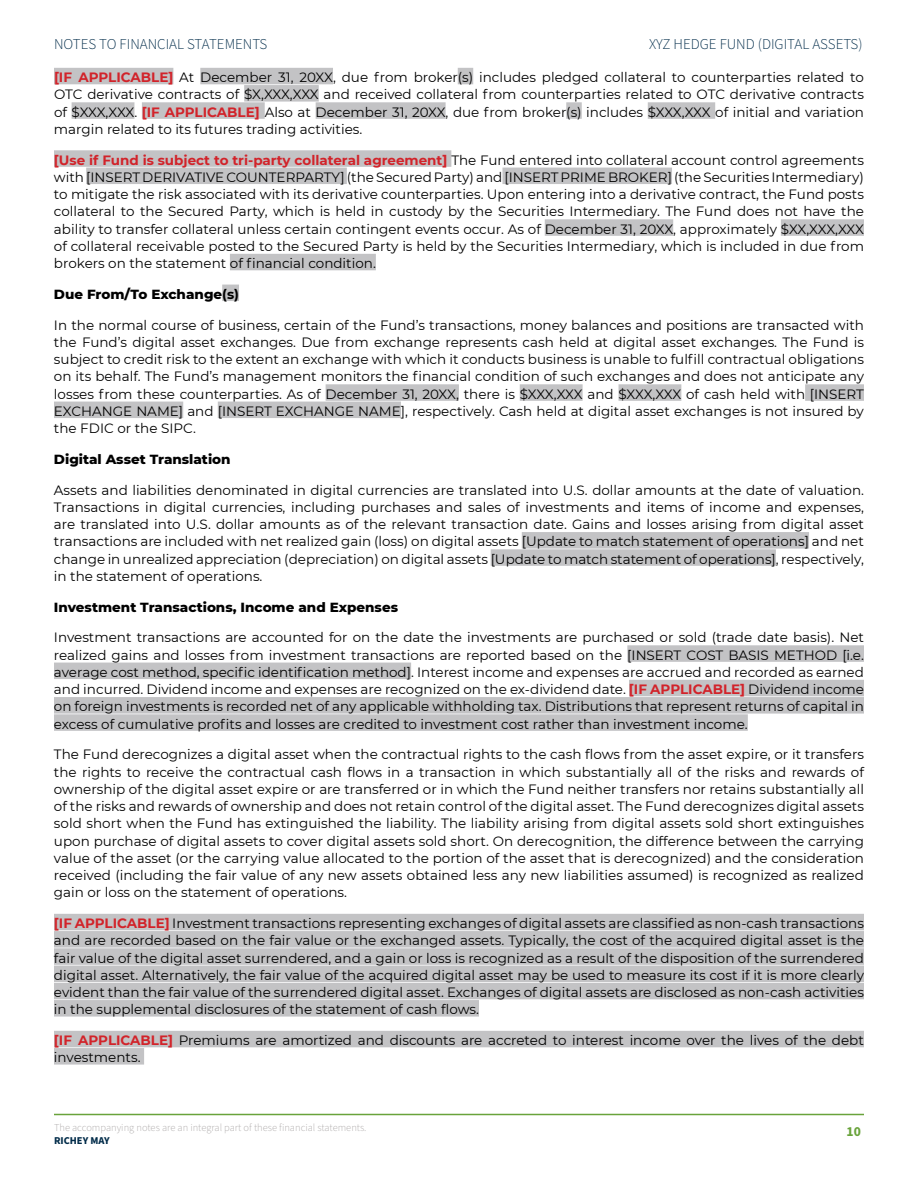
<style>
.page{position:relative;width:918px;height:1188px;background:#fff}
.page>*{position:absolute;margin:0;border:0;box-sizing:border-box;transform-origin:0 0}
.t1{font:300 15px "Source Sans Pro";color:#002b49}
.t2{font:13.5px/17.2px "Montserrat";color:#000;text-align:justify}
.t3{font:800 13.5px "Montserrat";color:#000}
.t4{font:700 13.5px "Source Sans Pro";color:#69a33b}
.t5{font:300 10.5px "Source Sans Pro";color:#aeaaaa}
.t6{font:700 10.5px "Source Sans Pro";color:#002b49}
.s1{font-weight:700;color:#d2232a}
.s2{font-weight:700}
</style>
<div class="page">
<hr style="left:54px;top:1114px;width:810px;height:1px;background:#69a33b">
<div style="left:54px;top:68px;width:119px;height:16px;background:#c3c3c5"></div>
<div style="left:200px;top:68px;width:133px;height:16px;background:#c3c3c5"></div>
<div style="left:458px;top:68px;width:15px;height:16px;background:#c3c3c5"></div>
<div style="left:244px;top:85px;width:75px;height:17px;background:#c3c3c5"></div>
<div style="left:72px;top:102px;width:62px;height:17px;background:#c3c3c5"></div>
<div style="left:142px;top:102px;width:123px;height:17px;background:#c3c3c5"></div>
<div style="left:316px;top:102px;width:130px;height:17px;background:#c3c3c5"></div>
<div style="left:566px;top:102px;width:16px;height:17px;background:#c3c3c5"></div>
<div style="left:648px;top:102px;width:67px;height:17px;background:#c3c3c5"></div>
<div style="left:54px;top:150px;width:397px;height:17px;background:#c3c3c5"></div>
<div style="left:86px;top:168px;width:261px;height:16px;background:#c3c3c5"></div>
<div style="left:502px;top:168px;width:170px;height:16px;background:#c3c3c5"></div>
<div style="left:545px;top:219px;width:128px;height:17px;background:#c3c3c5"></div>
<div style="left:781px;top:219px;width:83px;height:17px;background:#c3c3c5"></div>
<div style="left:230px;top:254px;width:146px;height:16px;background:#c3c3c5"></div>
<div style="left:222px;top:285px;width:17px;height:16px;background:#c3c3c5"></div>
<div style="left:326px;top:384px;width:133px;height:17px;background:#c3c3c5"></div>
<div style="left:520px;top:384px;width:63px;height:17px;background:#c3c3c5"></div>
<div style="left:619px;top:384px;width:62px;height:17px;background:#c3c3c5"></div>
<div style="left:805px;top:384px;width:59px;height:17px;background:#c3c3c5"></div>
<div style="left:54px;top:402px;width:129px;height:16px;background:#c3c3c5"></div>
<div style="left:218px;top:402px;width:183px;height:16px;background:#c3c3c5"></div>
<div style="left:522px;top:532px;width:287px;height:17px;background:#c3c3c5"></div>
<div style="left:491px;top:549px;width:285px;height:17px;background:#c3c3c5"></div>
<div style="left:627px;top:645px;width:237px;height:17px;background:#c3c3c5"></div>
<div style="left:54px;top:663px;width:357px;height:16px;background:#c3c3c5"></div>
<div style="left:629px;top:680px;width:235px;height:16px;background:#c3c3c5"></div>
<div style="left:54px;top:697px;width:810px;height:17px;background:#c3c3c5"></div>
<div style="left:54px;top:714px;width:694px;height:17px;background:#c3c3c5"></div>
<div style="left:54px;top:914px;width:810px;height:16px;background:#c3c3c5"></div>
<div style="left:54px;top:931px;width:810px;height:17px;background:#c3c3c5"></div>
<div style="left:54px;top:948px;width:810px;height:17px;background:#c3c3c5"></div>
<div style="left:54px;top:966px;width:810px;height:16px;background:#c3c3c5"></div>
<div style="left:54px;top:983px;width:810px;height:16px;background:#c3c3c5"></div>
<div style="left:54px;top:1000px;width:425px;height:17px;background:#c3c3c5"></div>
<div style="left:54px;top:1031px;width:810px;height:16px;background:#c3c3c5"></div>
<div style="left:54px;top:1048px;width:90px;height:17px;background:#c3c3c5"></div>
<p class="t1" style="left:54px;top:34px;width:215px">NOTES TO FINANCIAL STATEM ENTS</p>
<p class="t1" style="left:649px;top:34px;width:215px">XYZ HEDGE FUND (DIGITAL ASSETS)</p>
<p class="t2" style="left:54px;top:68px;width:812px"><span class="s1">[IF APPLICABLE]</span> At December 31, 20XX, due from broker(s) includes pledged collateral to counterparties related to OTC derivative contracts of $X,XXX,XXX and received collateral from counterparties related to OTC derivative contracts of $XXX,XXX. <span class="s1">[IF APPLICABLE]</span> Also at December 31, 20XX, due from broker(s) includes $XXX,XXX of initial and variation margin related to its futures trading activities.</p>
<p class="t2" style="left:54px;top:151px;width:812px"><span class="s1">[Use if Fund is subject to tri-party collateral agreement]</span> The Fund entered into collateral account control agreements with [INSERT DERIVATIVE COUNTERPARTY] (the Secured Party) and [INSERT PRIME BROKER] (the Securities Intermediary) to mitigate the risk associated with its derivative counterparties. Upon entering into a derivative contract, the Fund posts collateral to the Secured Party, which is held in custody by the Securities Intermediary. The Fund does not have the ability to transfer collateral unless certain contingent events occur. As of December 31, 20XX, approximately $XX,XXX,XXX of collateral receivable posted to the Secured Party is held by the Securities Intermediary, which is included in due from brokers on the statement of financial condition.</p>
<p class="t3" style="left:54px;top:284px;width:187px">Due From/To Exchange<span class="s2">(s)</span></p>
<p class="t2" style="left:54px;top:316px;width:812px">In the normal course of business, certain of the Fund’s transactions, money balances and positions are transacted with the Fund’s digital asset exchanges. Due from exchange represents cash held at digital asset exchanges. The Fund is subject to credit risk to the extent an exchange with which it conducts business is unable to fulfill contractual obligations on its behalf. The Fund’s management monitors the financial condition of such exchanges and does not anticipate any losses from these counterparties. As of December 31, 20XX, there is $XXX,XXX and $XXX,XXX of cash held with [INSERT EXCHANGE NAME] and [INSERT EXCHANGE NAME], respectively. Cash held at digital asset exchanges is not insured by the FDIC or the SIPC.</p>
<p class="t3" style="left:54px;top:449px;width:178px">Digital Asset Translation</p>
<p class="t2" style="left:54px;top:481px;width:812px">Assets and liabilities denominated in digital currencies are translated into U.S. dollar amounts at the date of valuation.<br>Transactions in digital currencies, including purchases and sales of investments and items of income and expenses, are translated into U.S. dollar amounts as of the relevant transaction date. Gains and losses arising from digital asset transactions are included with net realized gain (loss) on digital assets [Update to match statement of operations] and net change in unrealized appreciation (depreciation) on digital assets [Update to match statement of operations], respectively, in the statement of operations.</p>
<p class="t3" style="left:54px;top:597px;width:346px">Investment Transactions, Income and Expenses</p>
<p class="t2" style="left:54px;top:629px;width:812px">Investment transactions are accounted for on the date the investments are purchased or sold (trade date basis). Net realized gains and losses from investment transactions are reported based on the [INSERT COST BASIS METHOD [i.e. average cost method, specific identification method]. Interest income and expenses are accrued and recorded as earned and incurred. Dividend income and expenses are recognized on the ex‐dividend date. <span class="s1">[IF APPLICABLE]</span> Dividend income on foreign investments is recorded net of any applicable withholding tax. Distributions that represent returns of capital in excess of cumulative profits and losses are credited to investment cost rather than investment income.</p>
<p class="t2" style="left:54px;top:746px;width:812px">The Fund derecognizes a digital asset when the contractual rights to the cash flows from the asset expire, or it transfers the rights to receive the contractual cash flows in a transaction in which substantially all of the risks and rewards of ownership of the digital asset expire or are transferred or in which the Fund neither transfers nor retains substantially all of the risks and rewards of ownership and does not retain control of the digital asset. The Fund derecognizes digital assets sold short when the Fund has extinguished the liability. The liability arising from digital assets sold short extinguishes upon purchase of digital assets to cover digital assets sold short. On derecognition, the difference between the carrying value of the asset (or the carrying value allocated to the portion of the asset that is derecognized) and the consideration received (including the fair value of any new assets obtained less any new liabilities assumed) is recognized as realized gain or loss on the statement of operations.</p>
<p class="t2" style="left:54px;top:914px;width:812px"><span class="s1">[IF APPLICABLE]</span> Investment transactions representing exchanges of digital assets are classified as non-cash transactions and are recorded based on the fair value or the exchanged assets. Typically, the cost of the acquired digital asset is the fair value of the digital asset surrendered, and a gain or loss is recognized as a result of the disposition of the surrendered digital asset. Alternatively, the fair value of the acquired digital asset may be used to measure its cost if it is more clearly evident than the fair value of the surrendered digital asset. Exchanges of digital assets are disclosed as non-cash activities in the supplemental disclosures of the statement of cash flows.</p>
<p class="t2" style="left:54px;top:1031px;width:811px"><span class="s1">[IF APPLICABLE]</span> Premiums are amortized and discounts are accreted to interest income over the lives of the debt investments.</p>
<p class="t5" style="left:54px;top:1120px;width:314px">The accompanying notes are an integral part of these financial statements.</p>
<p class="t6" style="left:54px;top:1134px;width:57px">RICHEY MAY</p>
<p class="t4" style="left:847px;top:1122px;width:16px">10</p>
</div>
